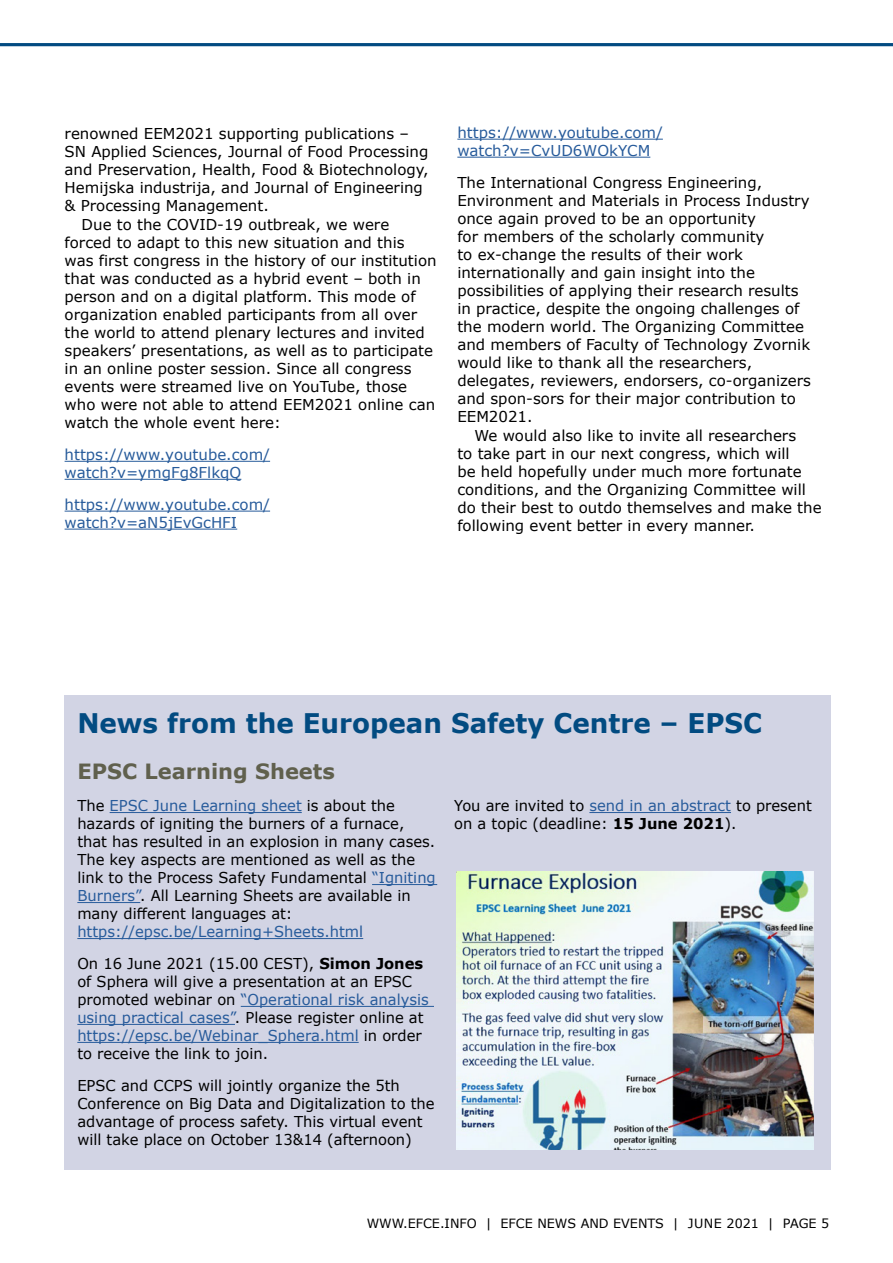
<style>
.page{position:relative;width:893px;height:1263px;background:#fff}
.page>*{position:absolute;margin:0;border:0;box-sizing:border-box;transform-origin:0 0}
.Event_head{font:700 27px "Verdana";color:#024b81}
.Event_head-2{font:700 21px "Verdana";color:#60604d}
.body{font:15px/18px "Verdana";color:#000}
.body-2{font:15px/18px "Verdana";color:#275b9b}
.t1{font:12.75px "Verdana";color:#000}
.s1{color:#275b9b}
.s2{font-weight:700}
</style>
<div class="page">
<hr style="left:0;top:43px;width:893px;height:3px;background:#024b81">
<div style="left:65px;top:695px;width:766px;height:474px;background:#d2d4e4"></div>
<hr style="left:110px;top:812px;width:192px;height:1px;background:#275b9b">
<hr style="left:372px;top:884px;width:65px;height:1px;background:#275b9b">
<hr style="left:77px;top:902px;width:63px;height:1px;background:#275b9b">
<hr style="left:77px;top:938px;width:286px;height:1px;background:#275b9b">
<hr style="left:241px;top:1006px;width:193px;height:1px;background:#275b9b">
<hr style="left:77px;top:1024px;width:158px;height:1px;background:#275b9b">
<hr style="left:77px;top:1042px;width:282px;height:1px;background:#275b9b">
<hr style="left:589px;top:812px;width:142px;height:1px;background:#275b9b">
<hr style="left:65px;top:461px;width:205px;height:1px;background:#275b9b">
<hr style="left:65px;top:479px;width:176px;height:1px;background:#275b9b">
<hr style="left:65px;top:511px;width:205px;height:1px;background:#275b9b">
<hr style="left:65px;top:529px;width:172px;height:1px;background:#275b9b">
<hr style="left:457px;top:139px;width:206px;height:1px;background:#275b9b">
<hr style="left:457px;top:157px;width:193px;height:1px;background:#275b9b">
<img style="left:456px;top:872px;width:357px;height:277px">
<p class="body" style="left:65px;top:124px;width:366px">renowned EEM2021 supporting publications – SN Applied Sciences, Journal of Food Processing and Preservation, Health, Food &amp; Biotechnology, Hemijska industrija, and Journal of Engineering &amp; Processing Management.</p>
<p class="body" style="left:65px;top:215px;width:373px;text-indent:17px">Due to the COVID-19 outbreak, we were forced to adapt to this new situation and this was first congress in the history of our institution that was conducted as a hybrid event – both in person and on a digital platform. This mode of organization enabled participants from all over the world to attend plenary lectures and invited speakers’ presentations, as well as to participate in an online poster session. Since all congress events were streamed live on YouTube, those who were not able to attend EEM2021 online can watch the whole event here:</p>
<p class="body-2" style="left:65px;top:445px;width:207px">https://www.youtube.com/ watch?v=ymgFg8FlkqQ</p>
<p class="body-2" style="left:65px;top:495px;width:207px">https://www.youtube.com/ watch?v=aN5jEvGcHFI</p>
<p class="body-2" style="left:457px;top:123px;width:207px">https://www.youtube.com/ watch?v=CvUD6WOkYCM</p>
<p class="body" style="left:457px;top:173px;width:355px">The International Congress Engineering, Environment and Materials in Process Industry once again proved to be an opportunity<br>for members of the scholarly community<br>to ex-change the results of their work internationally and gain insight into the possibilities of applying their research results in practice, despite the ongoing challenges of the modern world. The Organizing Committee and members of Faculty of Technology Zvornik would like to thank all the researchers, delegates, reviewers, endorsers, co-organizers and spon-sors for their major contribution to EEM2021.</p>
<p class="body" style="left:457px;top:426px;width:366px;text-indent:17px">We would also like to invite all researchers<br>to take part in our next congress, which will<br>be held hopefully under much more fortunate conditions, and the Organizing Committee will do their best to outdo themselves and make the following event better in every manner.</p>
<p class="Event_head" style="left:77px;top:704px;width:686px">News from the European Safety Centre – EPSC</p>
<p class="Event_head-2" style="left:77px;top:757px;width:259px">EPSC Learning Sheets</p>
<p class="body" style="left:77px;top:797px;width:360px">The <span class="s1">EPSC June Learning sheet</span> is about the hazards of igniting the burners of a furnace, that has resulted in an explosion in many cases.<br>The key aspects are mentioned as well as the link to the Process Safety Fundamental <span class="s1">“Igniting Burners”</span>. All Learning Sheets are available in many different languages at: <span class="s1">https://epsc.be/Learning+Sheets.html</span></p>
<p class="body" style="left:77px;top:954px;width:353px">On 16 June 2021 (15.00 CEST), <span class="s2">Simon Jones </span>of Sphera will give a presentation at an EPSC promoted webinar on <span class="s1">“Operational risk analysis using practical cases”</span>. Please register online at <span class="s1">https://epsc.be/Webinar_Sphera.html</span> in order to receive the link to join.</p>
<p class="body" style="left:77px;top:1076px;width:359px">EPSC and CCPS will jointly organize the 5th Conference on Big Data and Digitalization to the advantage of process safety. This virtual event will take place on October 13&amp;14 (afternoon)</p>
<p class="body" style="left:454px;top:797px;width:359px">You are invited to <span class="s1">send in an abstract</span> to present on a topic (deadline: <span class="s2">15 June 2021</span>).</p>
<p class="t1" style="left:367px;top:1215px;width:464px">WWW.EFCE.INFO | EFCE NEWS AND EVENTS | JUNE 2021 | PAGE 5</p>
</div>
